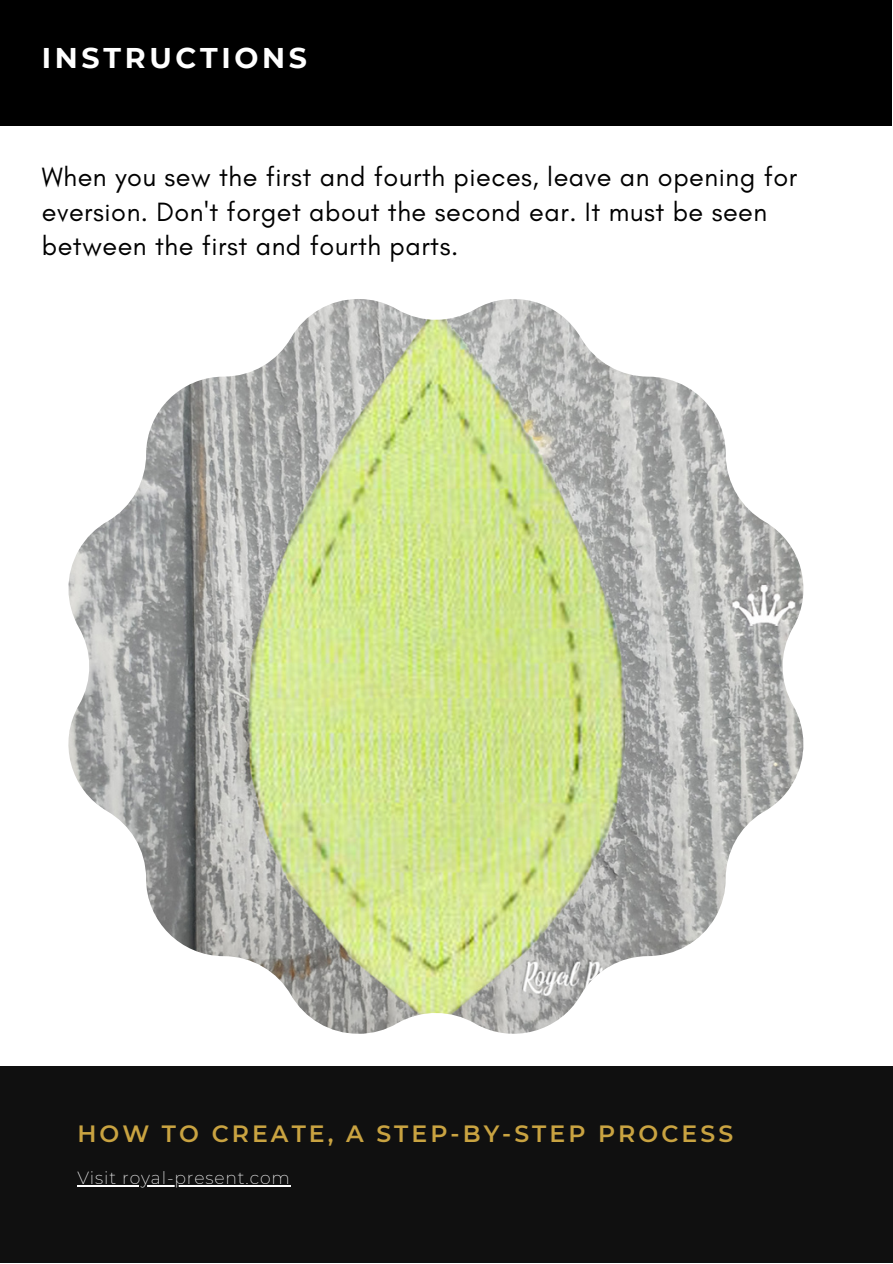
<style>
.page{position:relative;width:893px;height:1264px;background:#fff}
.page>*{position:absolute;margin:0;border:0;box-sizing:border-box;transform-origin:0 0}
.t1{font:700 28.5px "Montserrat";letter-spacing:.13em;color:#fff}
.t2{font:27px/34.8px "Glacial Indifference";letter-spacing:.02em;color:#000}
.t3{font:600 23.55px "Montserrat";letter-spacing:.13em;color:#c9a341}
.t4{font:200 17.25px "Montserrat";letter-spacing:.05em;color:#fff}
</style>
<div class="page">
<div style="left:0;top:1066px;width:892px;height:196px;background:#101010"></div>
<hr style="left:77px;top:1185px;width:214px;height:1px;background:#fff">
<div style="left:0;top:0;width:892px;height:126px;background:#000"></div>
<img style="left:68px;top:299px;width:735px;height:734px">
<p class="t1" style="left:42px;top:40px;width:267px">INSTRUCTIONS</p>
<p class="t2" style="left:42px;top:159px;width:756px">When you sew the first and fourth pieces, leave an opening for eversion. Don't forget about the second ear. It must be seen between the first and fourth parts.</p>
<p class="t3" style="left:77px;top:1118px;width:657px">HOW TO CREATE, A STEP-BY-STEP PROCESS</p>
<p class="t4" style="left:77px;top:1167px;width:214px">Visit royal-present.com</p>
</div>
